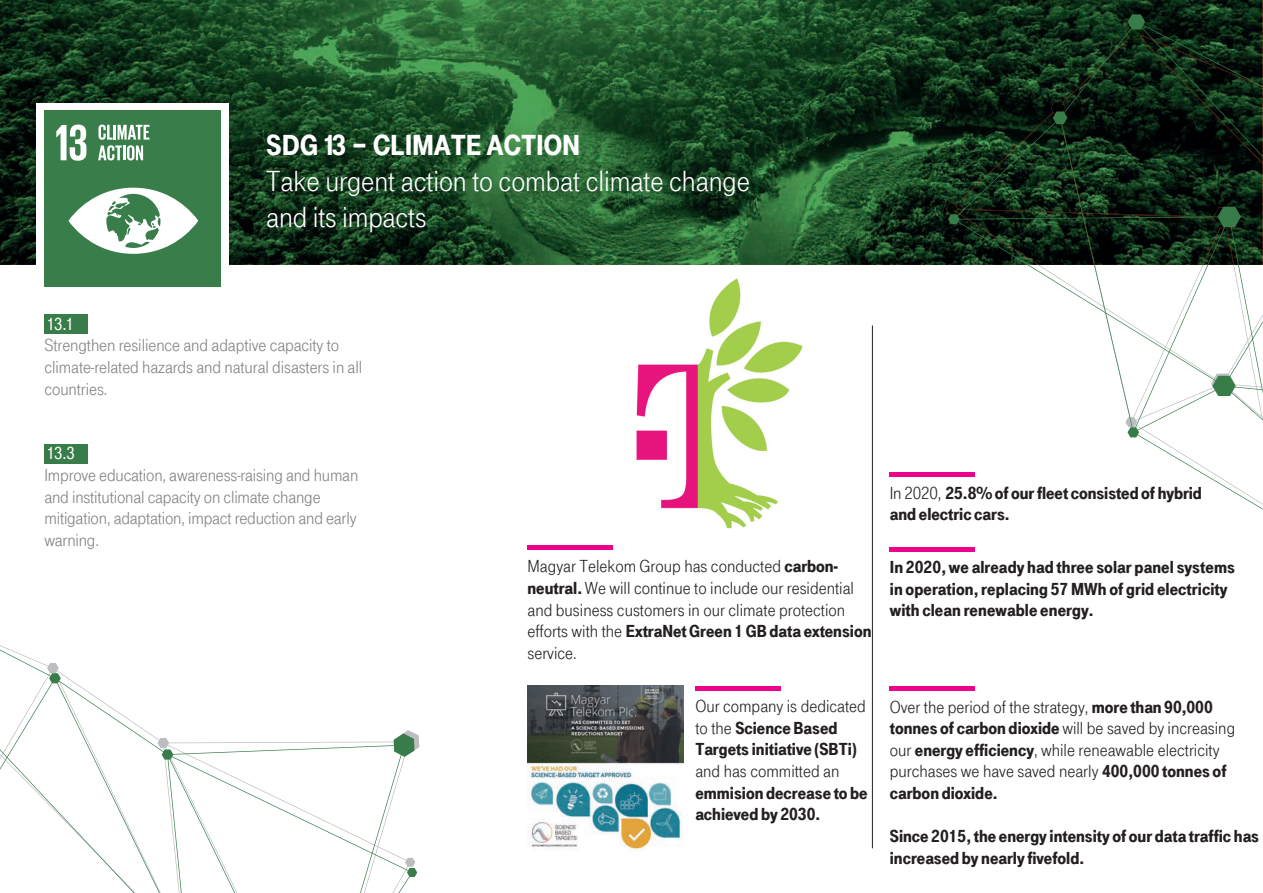
<style>
.page{position:relative;width:1263px;height:893px;background:#fff}
.page>*{position:absolute;margin:0;border:0;box-sizing:border-box;transform-origin:0 0}
.t1{font:30px/36px "Tele Grotesk Nor Regular";letter-spacing:-.005em;color:#fff}
.t2{font:900 30px "Tele Grotesk Headline";letter-spacing:-.01em;color:#fff}
.t3{font:18px/21.6px "Tele Grotesk Nor Regular";color:#231f20}
.t4{font:18px/21.6px "Tele Grotesk Nor Regular";letter-spacing:-.01em;color:#808285}
.t5{font:18px/21.6px "Tele Grotesk EE Heavy";letter-spacing:.005em;color:#231f20}
.t6{font:18px/21.6px "Tele Grotesk Ult Regular";color:#231f20}
.t7{font:18px "Tele Grotesk Hal Regular";color:#fff}
.s1{font-family:"Tele Grotesk EE Heavy"}
.s2{font-family:"Tele Grotesk Nor Regular"}
.s3{font-family:"Tele Grotesk Ult Regular"}
</style>
<div class="page">
<img style="left:0;top:0;width:1263px;height:265px">
<div style="left:36px;top:103px;width:193px;height:193px;background:#fff"></div>
<div style="left:44px;top:110px;width:176px;height:177px;background:#397e4a"></div>
<svg style="left:69px;top:188px;width:129px;height:66px"></svg>
<svg style="left:56px;top:125px;width:30px;height:36px"></svg>
<svg style="left:98px;top:125px;width:51px;height:35px"></svg>
<hr style="left:527px;top:545px;width:86px;height:4px;background:#ed028c">
<hr style="left:890px;top:547px;width:85px;height:4px;background:#ed028c">
<hr style="left:890px;top:687px;width:85px;height:4px;background:#ed028c">
<hr style="left:890px;top:473px;width:85px;height:4px;background:#ed028c">
<img style="left:636px;top:279px;width:167px;height:250px">
<img style="left:527px;top:685px;width:156px;height:165px">
<hr style="left:872px;top:325px;width:1px;height:523px;background:#231f20">
<div style="left:44px;top:314px;width:44px;height:19px;background:#387d49"></div>
<div style="left:44px;top:444px;width:44px;height:19px;background:#387d49"></div>
<img style="left:946px;top:163px;width:2px;height:77px">
<svg style="left:948px;top:14px;width:315px;height:495px"></svg>
<svg style="left:0;top:650px;width:417px;height:243px"></svg>
<div style="left:695px;top:686px;width:85px;height:5px;background:#ed028c"></div>
<h1 class="t2" style="left:266px;top:129px;width:316px">SDG 13 – CLIMATE ACTION</h1>
<h1 class="t1" style="left:266px;top:164px;width:485px">Take urgent action to combat climate change and its impacts</h1>
<p class="t7" style="left:47px;top:314px;width:29px">13.1</p>
<p class="t4" style="left:44px;top:335px;width:319px">Strengthen resilience and adaptive capacity to climate-related hazards and natural disasters in all countries.</p>
<p class="t7" style="left:47px;top:443px;width:30px">13.3</p>
<p class="t4" style="left:44px;top:464px;width:315px">Improve education, awareness-raising and human and institutional capacity on climate change mitigation, adaptation, impact reduction and early warning.</p>
<p class="t3" style="left:527px;top:556px;width:328px">Magyar Telekom Group has conducted <span class="s1">carbon&shy;neutral.</span> We will continue to include our residential and business customers in our climate protection</p>
<p class="t6" style="left:527px;top:621px;width:346px"><span class="s2">efforts with the</span> ExtraNet Green 1 GB data extension</p>
<p class="t3" style="left:527px;top:642px;width:51px">service.</p>
<p class="t3" style="left:695px;top:696px;width:172px">Our company is dedicated</p>
<p class="t5" style="left:695px;top:717px;width:163px"><span class="s2">to the</span> Science Based<br>Targets initiative (SBTi)</p>
<p class="t3" style="left:695px;top:761px;width:146px">and has committed an</p>
<p class="t5" style="left:695px;top:782px;width:174px">emmision decrease to be achieved by 2030.</p>
<p class="t5" style="left:890px;top:482px;width:314px"><span class="s2">In 2020,</span> 25.8% of our fleet consisted of hybrid</p>
<p class="t6" style="left:890px;top:504px;width:121px">and electric cars.</p>
<p class="t5" style="left:890px;top:556px;width:347px">In 2020, we already had three solar panel systems in operation, replacing 57 MWh of grid electricity with clean renewable energy.</p>
<p class="t3" style="left:890px;top:696px;width:347px">Over the period of the strategy, <span class="s3">more than 90,000 tonnes of carbon dioxide</span> will be saved by increasing our <span class="s3">energy efficiency</span>, while reneawable electricity purchases we have saved nearly <span class="s3">400,000 tonnes of</span></p>
<p class="t6" style="left:890px;top:782px;width:109px">carbon dioxide.</p>
<p class="t6" style="left:890px;top:826px;width:371px">Since 2015, the energy intensity of our data traffic has increased by nearly fivefold.</p>
</div>
